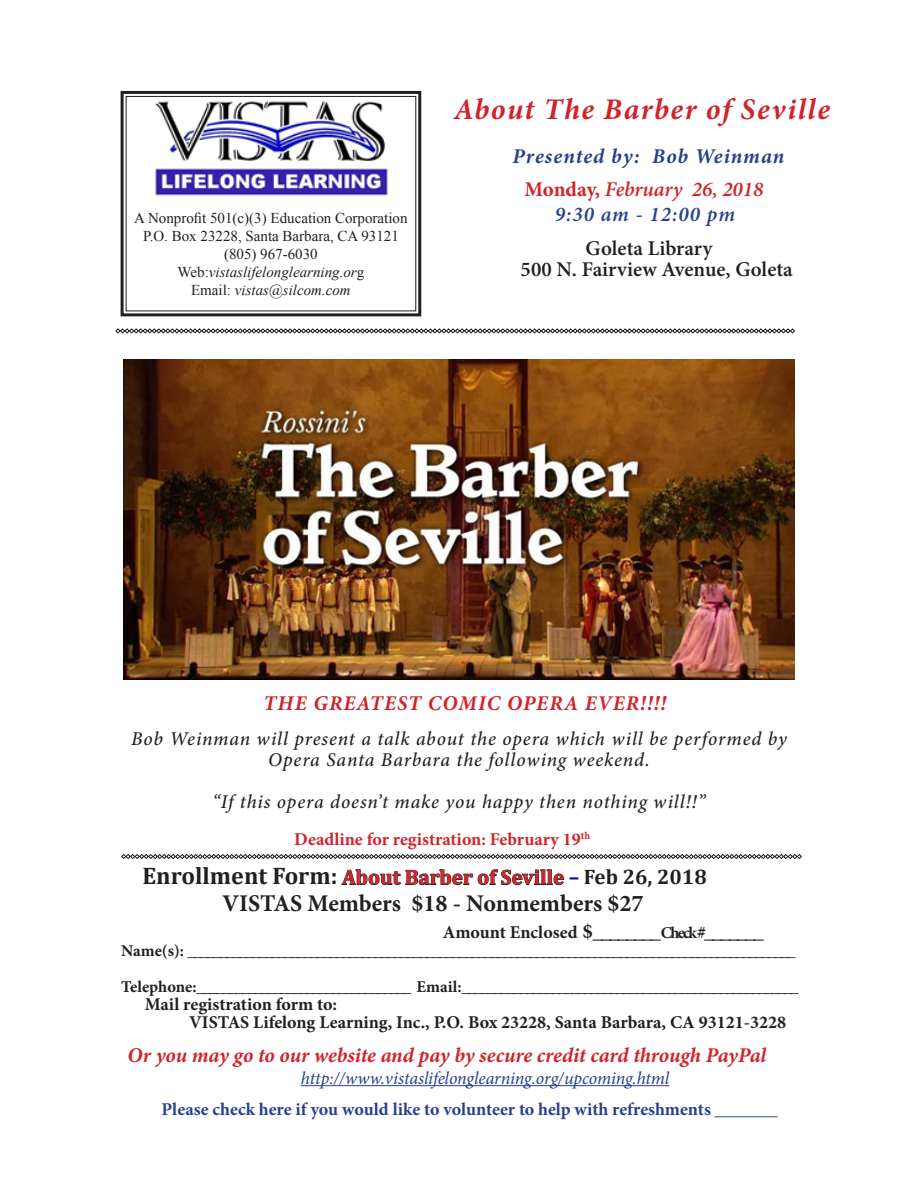
<style>
.page{position:relative;width:918px;height:1188px;background:#fff}
.page>*{position:absolute;margin:0;border:0;box-sizing:border-box;transform-origin:0 0}
.t1{font:italic 700 30px "Minion Pro";letter-spacing:.05em;color:#d1232a}
.t2{font:700 24px "Minion Pro";letter-spacing:-.005em;color:#231f20}
.t3{font:italic 700 21px "Minion Pro";color:#d1232a}
.t4{font:700 21px "Cambria";color:#d1232a}
.t5{font:600 21px/21px "Minion Pro";color:#231f20}
.t6{font:700 21px "Minion Pro";color:#231f20}
.t7{font:italic 700 21px "Minion Pro";letter-spacing:.05em;color:#d1232a}
.t8{font:italic 700 21px "Minion Pro";letter-spacing:.045em;color:#25408f}
.t9{font:italic 600 21px "Minion Pro";color:#d1232a}
.t10{font:italic 600 21px "Minion Pro";letter-spacing:.05em;color:#25408f}
.t11{font:italic 500 19.5px/21px "Minion Pro";letter-spacing:.045em;color:#231f20;text-align:center}
.Default{font:700 18px/18px "Minion Pro";color:#231f20}
.Default-2{font:700 18px "Minion Pro";color:#25408f}
.t12{font:italic 18px "Minion Pro";letter-spacing:-.01em;color:#253f8e}
.Default-3{font:700 18px "Minion Pro";color:#d1232a}
.Default-4{font:700 16.5px "Minion Pro";color:#231f20}
.t13{font:15px "Times New Roman";color:#231f20}
.t14{font:italic 15px "Times New Roman";color:#231f20}
.s1{font-style:normal}
.s2{font-weight:700;font-style:normal}
.s3{font-size:24px;color:#231f20}
.s4{color:#00008d}
.s5{color:#231f20}
.s6{font-size:18px}
.s7{font-size:16.5px}
</style>
<div class="page">
<svg style="left:120px;top:90px;width:302px;height:227px"></svg>
<div style="left:126px;top:96px;width:290px;height:215px;border:1px solid #231f20"></div>
<svg style="left:121px;top:854px;width:681px;height:5px"></svg>
<svg style="left:341px;top:869px;width:223px;height:16px"></svg>
<svg style="left:115px;top:328px;width:680px;height:5px"></svg>
<hr style="left:301px;top:1085px;width:368px;height:1px;background:#253f8e">
<img style="left:153px;top:99px;width:236px;height:97px">
<img style="left:124px;top:359px;width:671px;height:320px">
<p class="t13" style="left:134px;top:207px;width:275px">A Nonprofit 501(c)(3) Education Corporation</p>
<p class="t13" style="left:143px;top:225px;width:257px">P.O. Box 23228, Santa Barbara, CA 93121</p>
<p class="t13" style="left:224px;top:243px;width:95px">(805) 967-6030</p>
<p class="t14" style="left:178px;top:261px;width:188px"><span class="s1">Web:</span>vistaslifelonglearning.or<span class="s1">g</span></p>
<p class="t14" style="left:191px;top:279px;width:161px"><span class="s1">Email:</span> vistas@silcom.com</p>
<p class="t1" style="left:454px;top:88px;width:378px">About The Barber of Seville</p>
<p class="t8" style="left:512px;top:141px;width:273px">Presented by: Bob Weinman</p>
<p class="t9" style="left:525px;top:174px;width:240px"><span class="s2">Monday,</span> February 26, 2018</p>
<p class="t10" style="left:555px;top:200px;width:182px">9:30 am - 12:00 pm</p>
<p class="t5" style="left:521px;top:238px;width:274px;text-indent:65px">Goleta Library<br>500 N. Fairview Avenue, Goleta</p>
<p class="t7" style="left:264px;top:688px;width:404px">THE GREATEST COMIC OPERA EVER!!!!</p>
<p class="t11" style="left:131px;top:729px;width:657px">Bob Weinman will present a talk about the opera which will be performed by<br>Opera Santa Barbara the following weekend.</p>
<p class="t11" style="left:212px;top:792px;width:495px">“If this opera doesn’t make you happy then nothing will!!”</p>
<p class="Default-3" style="left:294px;top:826px;width:297px">Deadline for registration: February 19<sup>th</sup></p>
<p class="t4" style="left:142px;top:862px;width:566px"><span class="s3">Enrollment Form:</span> About Barber of Seville <span class="s4">–</span> <span class="s5">Feb 26, 2018</span></p>
<p class="t2" style="left:222px;top:887px;width:423px">VISTAS Members $18 - Nonmembers $27</p>
<p class="t6" style="left:443px;top:917px;width:323px"><span class="s6">Amount Enclosed</span> $________ <span class="s7">Check</span> <span class="s6">#</span>_______</p>
<p class="Default-4" style="left:121px;top:940px;width:676px">Name(s): ______________________________________________________________________________________________</p>
<p class="Default-4" style="left:121px;top:976px;width:679px">Telephone:_________________________________ Email:____________________________________________________</p>
<p class="Default" style="left:189px;top:995px;width:598px;text-indent:-44px">Mail registration form to:<br>VISTAS Lifelong Learning, Inc., P.O. Box 23228, Santa Barbara, CA 93121-3228</p>
<p class="t3" style="left:128px;top:1041px;width:640px">Or you may go to our website and pay by secure credit card through PayPal</p>
<p class="t12" style="left:301px;top:1066px;width:370px">http://www.vistaslifelonglearning.org/upcoming.html</p>
<p class="Default-2" style="left:162px;top:1096px;width:618px">Please check here if you would like to volunteer to help with refreshments _______</p>
</div>
